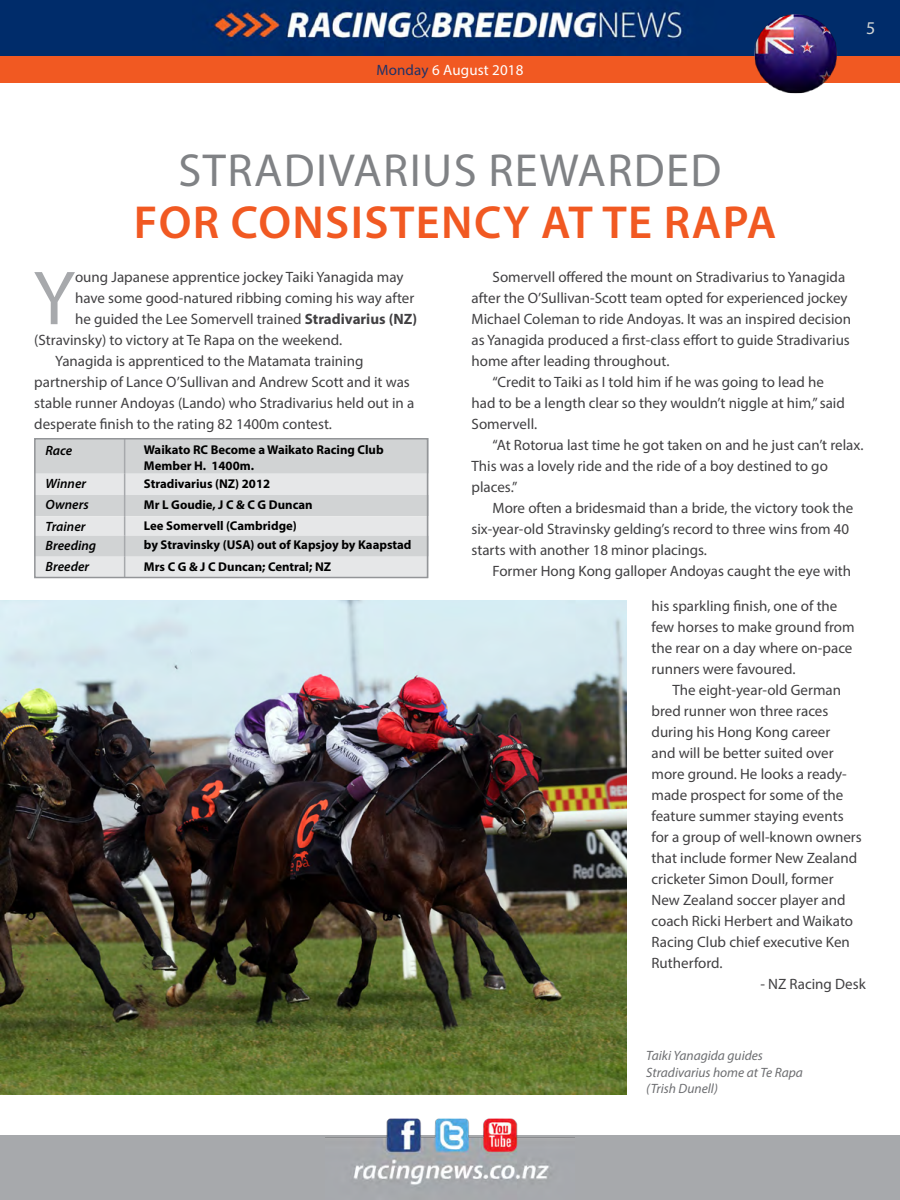
<style>
.page{position:relative;width:900px;height:1200px;background:#fff}
.page>*{position:absolute;margin:0;border:0;box-sizing:border-box;transform-origin:0 0}
.t1{font:77.25px "Myriad Pro";color:#a7a9ac}
.t2{font:600 46.5px "Myriad Pro";letter-spacing:.03em;color:#f15922}
.t3{font:46.5px "Myriad Pro";letter-spacing:.03em;color:#808285}
.t4{font:18px "Myriad Pro";color:#d1d4d4}
.t5{font:15px/21px "Myriad Pro";color:#414042}
.t6{font:15px "Myriad Pro";letter-spacing:.01em;color:#fff}
.t7{font:italic 13.5px/16.2px "Myriad Pro";color:#6d6e71}
.t8{font:italic 600 13.5px "Myriad Pro";color:#000}
.t9{font:700 12.75px/15.3px "Myriad Pro";color:#000}
.s1{color:#203267}
.s2{font-weight:700}
</style>
<div class="page">
<div style="left:0;top:1136px;width:900px;height:64px;background:#a7a9ac"></div>
<img style="left:325px;top:1118px;width:250px;height:67px">
<div style="left:0;top:56px;width:900px;height:27px;background:#f15922"></div>
<img style="left:0;top:0;width:900px;height:56px">
<img style="left:0;top:600px;width:626px;height:494px">
<img style="left:752px;top:12px;width:88px;height:82px">
<div style="left:37px;top:438px;width:392px;height:36px;background:#d1d3d4"></div>
<hr style="left:124px;top:438px;width:1px;height:36px;background:#a7a9ac">
<svg style="left:37px;top:474px;width:392px;height:104px;background:#dddedf"></svg>
<div style="left:34px;top:438px;width:394px;height:140px;border:2px solid #939598"></div>
<p class="t6" style="left:376px;top:61px;width:149px"><span class="s1">Monday</span> 6 August 2018</p>
<h2 class="t3" style="left:179px;top:142px;width:539px">Stradivarius rewarded</h2>
<h2 class="t2" style="left:134px;top:192px;width:215px">FOR CONSIST</h2>
<h2 class="t2" style="left:416px;top:192px;width:362px">ENCY AT TE RAPA</h2>
<p class="t4" style="left:866px;top:17px;width:11px">5</p>
<h1 class="t1" style="left:33px;top:251px;width:43px">Y</h1>
<p class="t5" style="left:75px;top:266px;width:330px">oung Japanese apprentice jockey Taiki Yanagida may</p>
<p class="t5" style="left:75px;top:287px;width:341px">have some good-natured ribbing coming his way after</p>
<p class="t5" style="left:75px;top:308px;width:344px">he guided the Lee Somervell trained <span class="s2">Stradivarius (NZ)</span></p>
<p class="t5" style="left:34px;top:329px;width:309px">(Stravinsky) to victory at Te Rapa on the weekend.</p>
<p class="t5" style="left:55px;top:350px;width:310px">Yanagida is apprenticed to the Matamata training</p>
<p class="t5" style="left:34px;top:371px;width:377px">partnership of Lance O’Sullivan and Andrew Scott and it was</p>
<p class="t5" style="left:34px;top:392px;width:381px">stable runner Andoyas (Lando) who Stradivarius held out in a</p>
<p class="t5" style="left:34px;top:413px;width:299px">desperate finish to the rating 82 1400m contest.</p>
<p class="t8" style="left:46px;top:442px;width:28px">Race</p>
<p class="t9" style="left:144px;top:442px;width:241px">Waikato RC Become a Waikato Racing Club<br>Member H. 1400m.</p>
<p class="t8" style="left:46px;top:475px;width:42px">Winner</p>
<p class="t9" style="left:144px;top:475px;width:128px">Stradivarius (NZ) 2012</p>
<p class="t8" style="left:46px;top:496px;width:45px">Owners</p>
<p class="t9" style="left:144px;top:496px;width:170px">Mr L Goudie, J C &amp; C G Duncan</p>
<p class="t8" style="left:46px;top:517px;width:41px">Trainer</p>
<p class="t9" style="left:144px;top:518px;width:155px">Lee Somervell (Cambridge)</p>
<p class="t8" style="left:46px;top:537px;width:52px">Breeding</p>
<p class="t9" style="left:144px;top:537px;width:269px">by Stravinsky (USA) out of Kapsjoy by Kaapstad</p>
<p class="t8" style="left:46px;top:558px;width:45px">Breeder</p>
<p class="t9" style="left:144px;top:558px;width:189px">Mrs C G &amp; J C Duncan; Central; NZ</p>
<p class="t5" style="left:493px;top:266px;width:354px">Somervell offered the mount on Stradivarius to Yanagida</p>
<p class="t5" style="left:472px;top:287px;width:378px">after the O’Sullivan-Scott team opted for experienced jockey</p>
<p class="t5" style="left:472px;top:308px;width:381px">Michael Coleman to ride Andoyas. It was an inspired decision</p>
<p class="t5" style="left:472px;top:329px;width:380px">as Yanagida produced a first-class effort to guide Stradivarius</p>
<p class="t5" style="left:472px;top:350px;width:199px">home after leading throughout.</p>
<p class="t5" style="left:493px;top:371px;width:333px">“Credit to Taiki as I told him if he was going to lead he</p>
<p class="t5" style="left:472px;top:392px;width:375px">had to be a length clear so they wouldn’t niggle at him,” said</p>
<p class="t5" style="left:472px;top:413px;width:67px">Somervell.</p>
<p class="t5" style="left:493px;top:434px;width:372px">“At Rotorua last time he got taken on and he just can’t relax.</p>
<p class="t5" style="left:472px;top:455px;width:358px">This was a lovely ride and the ride of a boy destined to go</p>
<p class="t5" style="left:472px;top:476px;width:47px">places.”</p>
<p class="t5" style="left:493px;top:497px;width:362px">More often a bridesmaid than a bride, the victory took the</p>
<p class="t5" style="left:472px;top:518px;width:379px">six-year-old Stravinsky gelding’s record to three wins from 40</p>
<p class="t5" style="left:472px;top:539px;width:237px">starts with another 18 minor placings.</p>
<p class="t5" style="left:493px;top:560px;width:360px">Former Hong Kong galloper Andoyas caught the eye with</p>
<p class="t5" style="left:652px;top:595px;width:205px">his sparkling finish, one of the few horses to make ground from the rear on a day where on-pace runners were favoured.</p>
<p class="t5" style="left:652px;top:679px;width:212px;text-indent:21px">The eight-year-old German bred runner won three races during his Hong Kong career<br>and will be better suited over more ground. He looks a ready&shy;made prospect for some of the feature summer staying events for a group of well-known owners that include former New Zealand cricketer Simon Doull, former<br>New Zealand soccer player and coach Ricki Herbert and Waikato<br>Racing Club chief executive Ken<br>Rutherford.</p>
<p class="t5" style="left:760px;top:973px;width:107px">- NZ Racing Desk</p>
<p class="t7" style="left:646px;top:1047px;width:158px">Taiki Yanagida guides<br>Stradivarius home at Te Rapa (Trish Dunell)</p>
</div>
